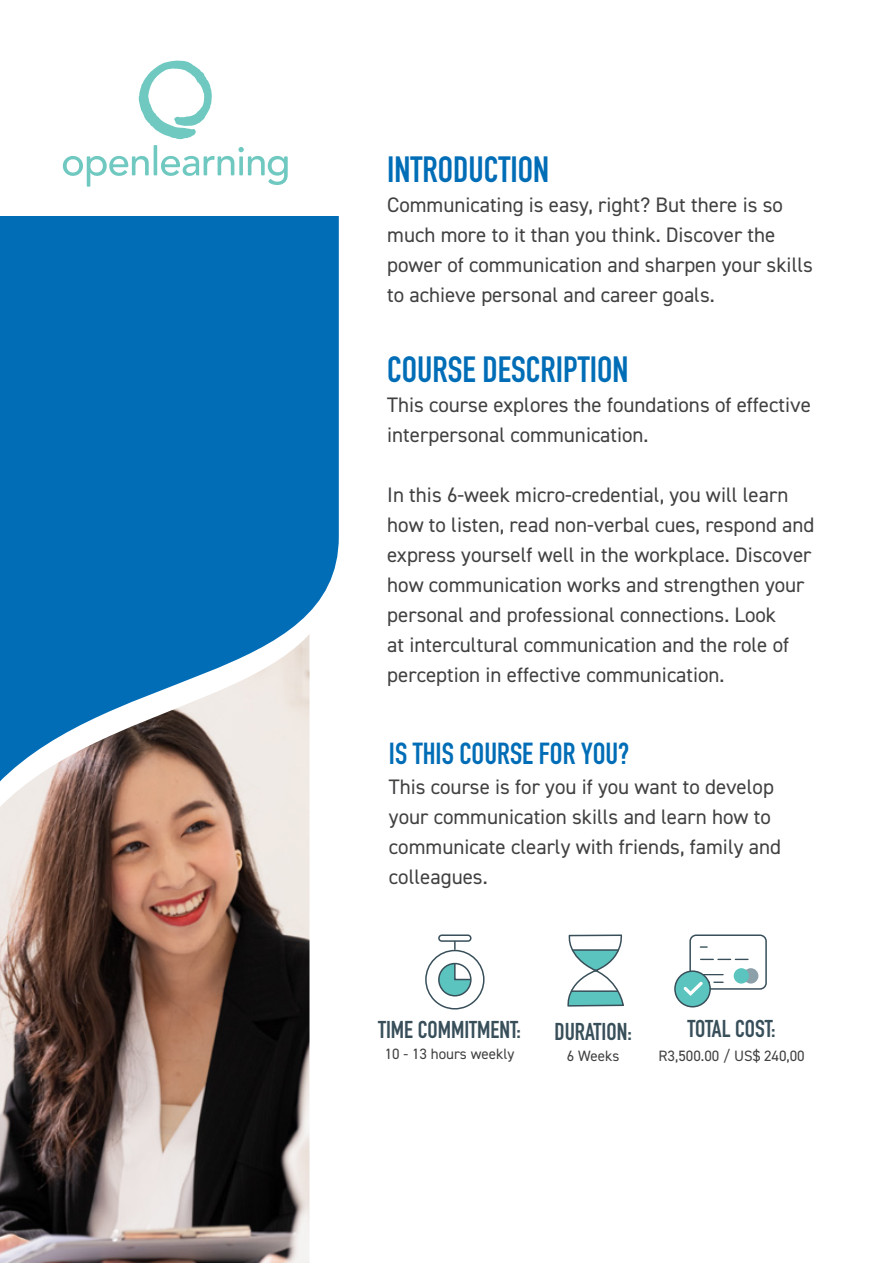
<style>
.page{position:relative;width:893px;height:1263px;background:#fff}
.page>*{position:absolute;margin:0;border:0;box-sizing:border-box;transform-origin:0 0}
.t1{font:700 36px "DIN Condensed";color:#006db6}
.t2{font:700 30px "DIN Condensed";color:#006db6}
.t3{font:700 24px "DIN Condensed";color:#384f5a}
.t4{font:21px/30px "DIN2014";color:#414042}
.t5{font:15px "DIN2014";color:#414042}
</style>
<div class="page">
<img style="left:0;top:821px;width:309px;height:442px">
<svg style="left:0;top:795px;width:310px;height:26px;background:#bda193"></svg>
<svg style="left:0;top:216px;width:339px;height:579px;background:#287eb8"></svg>
<svg style="left:425px;top:938px;width:60px;height:72px"></svg>
<div style="left:439px;top:935px;width:32px;height:6px;background:#fff;border-radius:3px"></div>
<div style="left:438px;top:934px;width:33px;height:8px;border:2px solid #384f5a;border-radius:3px"></div>
<svg style="left:567px;top:934px;width:57px;height:73px"></svg>
<div style="left:689px;top:934px;width:78px;height:56px;border:2px solid #384f5a;border-radius:6px"></div>
<div style="left:743px;top:968px;width:15px;height:15px;background:#8ca0aa;border-radius:50%"></div>
<div style="left:734px;top:968px;width:15px;height:15px;background:#5bc4be;border-radius:50%"></div>
<div style="left:698px;top:980px;width:14px;height:5px;border:2px solid #fff;border-radius:2px"></div>
<div style="left:711px;top:980px;width:14px;height:5px;border:2px solid #fff;border-radius:2px"></div>
<div style="left:698px;top:972px;width:27px;height:5px;border:2px solid #fff;border-radius:2px"></div>
<div style="left:698px;top:957px;width:18px;height:5px;border:2px solid #fff;border-radius:2px"></div>
<div style="left:715px;top:957px;width:18px;height:5px;border:2px solid #fff;border-radius:2px"></div>
<div style="left:733px;top:957px;width:17px;height:5px;border:2px solid #fff;border-radius:2px"></div>
<div style="left:698px;top:944px;width:12px;height:5px;border:2px solid #fff;border-radius:2px"></div>
<div style="left:675px;top:971px;width:35px;height:36px;background:#5bc4be;border-radius:50%"></div>
<div style="left:674px;top:970px;width:37px;height:37px;border:2px solid #384f5a;border-radius:50%"></div>
<svg style="left:683px;top:981px;width:42px;height:15px"></svg>
<svg style="left:139px;top:61px;width:73px;height:78px"></svg>
<hr style="left:154px;top:145px;width:3px;height:30px;background:#6fc9c1">
<svg style="left:63px;top:156px;width:86px;height:31px"></svg>
<svg style="left:161px;top:147px;width:127px;height:38px"></svg>
<h1 class="t1" style="left:387px;top:148px;width:163px">INTRODUCTION</h1>
<p class="t4" style="left:387px;top:190px;width:427px">Communicating is easy, right? But there is so much more to it than you think. Discover the power of communication and sharpen your skills to achieve personal and career goals.</p>
<h1 class="t1" style="left:387px;top:349px;width:243px">COURSE DESCRIPTION</h1>
<p class="t4" style="left:387px;top:391px;width:425px">This course explores the foundations of effective interpersonal communication.</p>
<p class="t4" style="left:387px;top:481px;width:429px">In this 6-week micro-credential, you will learn how to listen, read non-verbal cues, respond and express yourself well in the workplace. Discover how communication works and strengthen your personal and professional connections. Look<br>at intercultural communication and the role of perception in effective communication.</p>
<h2 class="t2" style="left:389px;top:736px;width:242px">IS THIS COURSE FOR YOU?</h2>
<p class="t4" style="left:389px;top:772px;width:394px">This course is for you if you want to develop your communication skills and learn how to communicate clearly with friends, family and colleagues.</p>
<p class="t3" style="left:378px;top:1016px;width:144px">TIME COMMITMENT:</p>
<p class="t5" style="left:385px;top:1047px;width:131px">10 - 13 hours weekly</p>
<p class="t3" style="left:554px;top:1018px;width:79px">DURATION:</p>
<p class="t5" style="left:567px;top:1049px;width:54px">6 Weeks</p>
<p class="t3" style="left:688px;top:1015px;width:90px">TOTAL COST:</p>
<p class="t5" style="left:659px;top:1049px;width:148px">R3,500.00 / US$ 240,00</p>
</div>
